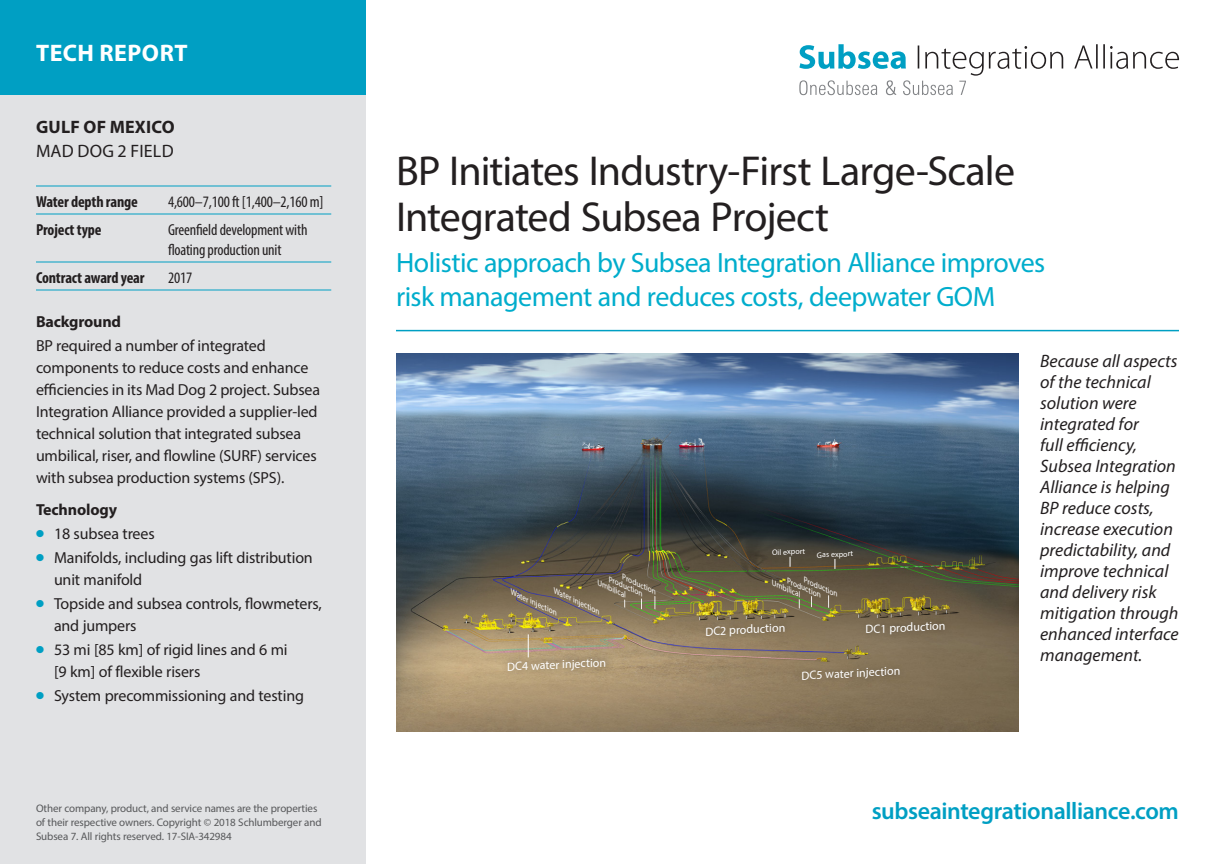
<style>
.page{position:relative;width:1224px;height:864px;background:#fff}
.page>*{position:absolute;margin:0;border:0;box-sizing:border-box;transform-origin:0 0}
.TR_Title_-_SLB{font:42px/46px "Myriad Pro";letter-spacing:-.025em;color:#231f20}
.Subhead{font:28px/34px "Myriad Pro";letter-spacing:-.02em;color:#00adcc}
.URL_-_SLB{font:600 24px "Myriad Pro";letter-spacing:-.015em;color:#009fc3}
.t1{font:700 24px "Myriad Pro";letter-spacing:.02em;color:#fff}
.t2{font:italic 18px/21px "Myriad Pro";color:#231f20}
.Location_bold{font:700 18px "Myriad Pro";letter-spacing:.01em;color:#231f20}
.Location_light{font:18px "Myriad Pro";letter-spacing:.01em;color:#231f20}
.Body_Text{font:16px/22px "Myriad Pro";letter-spacing:-.01em;color:#231f20}
.List_-_with_rules{font:condensed 16px/20px "Myriad Pro";letter-spacing:-.01em;color:#231f20}
.List_-_with_rules_Fi{font:condensed 16px "Myriad Pro";letter-spacing:-.01em;color:#231f20}
.Head_-_SLB{font:700 16px "Myriad Pro";letter-spacing:-.01em;color:#231f20}
.List_-_with_rules_la{font:700 condensed 16px "Myriad Pro";letter-spacing:-.01em;color:#231f20}
.List_-_with_rules_Fi-2{font:700 condensed 16px "Myriad Pro";letter-spacing:-.01em;color:#231f20}
.List_-_with_rules-2{font:700 condensed 16px "Myriad Pro";letter-spacing:-.01em;color:#231f20}
.List_-_with_rules_la-2{font:condensed 16px "Myriad Pro";color:#231f20}
.Callouts{font:12px "Myriad Pro";color:#fff}
.Boilerplate{font:11px/14px "Myriad Pro";letter-spacing:-.01em;color:#57585a}
.Callouts-2{font:italic 8px "Myriad Pro";color:#fff}
.Callouts-3{font:8px "Myriad Pro";color:#fff}
.s1{color:#009fc3}
</style>
<div class="page">
<div style="left:0;top:0;width:366px;height:864px;background:#e1e2e4"></div>
<div style="left:0;top:0;width:366px;height:95px;background:#009fc3"></div>
<img style="left:396px;top:354px;width:622px;height:377px">
<div style="left:500px;top:650px;width:115px;height:29px;background:#231f20;opacity:.25"></div>
<div style="left:796px;top:660px;width:111px;height:26px;background:#867559"></div>
<div style="left:701px;top:617px;width:91px;height:27px;background:#231f20;opacity:.3"></div>
<div style="left:861px;top:615px;width:92px;height:26px;background:#796951"></div>
<hr style="left:396px;top:330px;width:783px;height:1px;background:#009fc3">
<hr style="left:36px;top:186px;width:295px;height:1px;background:#009fc3">
<hr style="left:36px;top:214px;width:295px;height:1px;background:#009fc3">
<hr style="left:36px;top:262px;width:295px;height:1px;background:#009fc3">
<hr style="left:36px;top:290px;width:295px;height:1px;background:#009fc3">
<svg style="left:655px;top:596px;width:1px;height:13px"></svg>
<svg style="left:828px;top:595px;width:1px;height:13px"></svg>
<svg style="left:528px;top:634px;width:1px;height:23px"></svg>
<svg style="left:799px;top:44px;width:380px;height:51px"></svg>
<h3 class="t1" style="left:36px;top:37px;width:153px">TECH REPORT</h3>
<p class="Location_bold" style="left:36px;top:115px;width:140px">GULF OF MEXICO</p>
<p class="Location_light" style="left:36px;top:139px;width:139px">MAD DOG 2 FIELD</p>
<p class="List_-_with_rules_Fi-2" style="left:36px;top:191px;width:103px">Water depth range</p>
<p class="List_-_with_rules_Fi" style="left:168px;top:192px;width:157px">4,600–7,100 ft [1,400–2,160 m]</p>
<p class="List_-_with_rules-2" style="left:36px;top:219px;width:67px">Project type</p>
<p class="List_-_with_rules" style="left:168px;top:219px;width:141px">Greenfield development with floating production unit</p>
<p class="List_-_with_rules_la" style="left:36px;top:267px;width:110px">Contract award year</p>
<p class="List_-_with_rules_la-2" style="left:168px;top:268px;width:26px">2017</p>
<p class="Head_-_SLB" style="left:36px;top:311px;width:87px">Background</p>
<p class="Body_Text" style="left:36px;top:334px;width:286px">BP required a number of integrated components to reduce costs and enhance efficiencies in its Mad Dog 2 project. Subsea Integration Alliance provided a supplier-led technical solution that integrated subsea umbilical, riser, and flowline (SURF) services with subsea production systems (SPS).</p>
<p class="Head_-_SLB" style="left:36px;top:499px;width:83px">Technology</p>
<p class="Body_Text" style="left:36px;top:522px;width:120px"><span class="s1">●</span> 18 subsea trees</p>
<p class="Body_Text" style="left:54px;top:546px;width:260px;text-indent:-18px"><span class="s1">●</span> Manifolds, including gas lift distribution unit manifold</p>
<p class="Body_Text" style="left:54px;top:592px;width:269px;text-indent:-18px"><span class="s1">●</span> Topside and subsea controls, flowmeters, and jumpers</p>
<p class="Body_Text" style="left:54px;top:638px;width:235px;text-indent:-18px"><span class="s1">●</span> 53 mi [85 km] of rigid lines and 6 mi [9 km] of flexible risers</p>
<p class="Body_Text" style="left:36px;top:684px;width:270px"><span class="s1">●</span> System precommissioning and testing</p>
<p class="TR_Title_-_SLB" style="left:396px;top:147px;width:621px">BP Initiates Industry-First Large-Scale<br>Integrated Subsea Project</p>
<p class="Subhead" style="left:396px;top:245px;width:651px">Holistic approach by Subsea Integration Alliance improves risk management and reduces costs, deepwater GOM</p>
<p class="Callouts-3" style="left:772px;top:547px;width:35px;rotate:-2deg">Oil export</p>
<p class="Callouts-3" style="left:817px;top:550px;width:38px;rotate:-2deg">Gas export</p>
<p class="Callouts-2" style="left:625px;top:572px;width:39px;rotate:24deg">Production</p>
<p class="Callouts-2" style="left:807px;top:575px;width:39px;rotate:24deg">Production</p>
<p class="Callouts-2" style="left:612px;top:575px;width:39px;rotate:24deg">Production</p>
<p class="Callouts-2" style="left:790px;top:576px;width:39px;rotate:24deg">Production</p>
<p class="Callouts-2" style="left:557px;top:586px;width:52px;rotate:25deg">Water injection</p>
<p class="Callouts-2" style="left:600px;top:578px;width:33px;rotate:24deg">Umbilical</p>
<p class="Callouts-2" style="left:775px;top:578px;width:33px;rotate:24deg">Umbilical</p>
<p class="Callouts-2" style="left:514px;top:588px;width:52px;rotate:25deg">Water injection</p>
<p class="Callouts" style="left:507px;top:659px;width:101px;rotate:-2deg">DC4 water injection</p>
<p class="Callouts" style="left:705px;top:624px;width:82px;rotate:-3deg">DC2 production</p>
<p class="Callouts" style="left:865px;top:622px;width:82px;rotate:-3deg">DC1 production</p>
<p class="Callouts" style="left:801px;top:668px;width:101px;rotate:-3deg">DC5 water injection</p>
<p class="t2" style="left:1040px;top:351px;width:140px">Because all aspects of the technical solution were integrated for<br>full efficiency,<br>Subsea Integration<br>Alliance is helping<br>BP reduce costs, increase execution predictability, and improve technical and delivery risk mitigation through enhanced interface management.</p>
<p class="Boilerplate" style="left:36px;top:801px;width:287px">Other company, product, and service names are the properties of their respective owners. Copyright © 2018 Schlumberger and<br>Subsea 7. All rights reserved. 17-SIA-342984</p>
<p class="URL_-_SLB" style="left:872px;top:796px;width:309px">subseaintegrationalliance.com</p>
</div>
